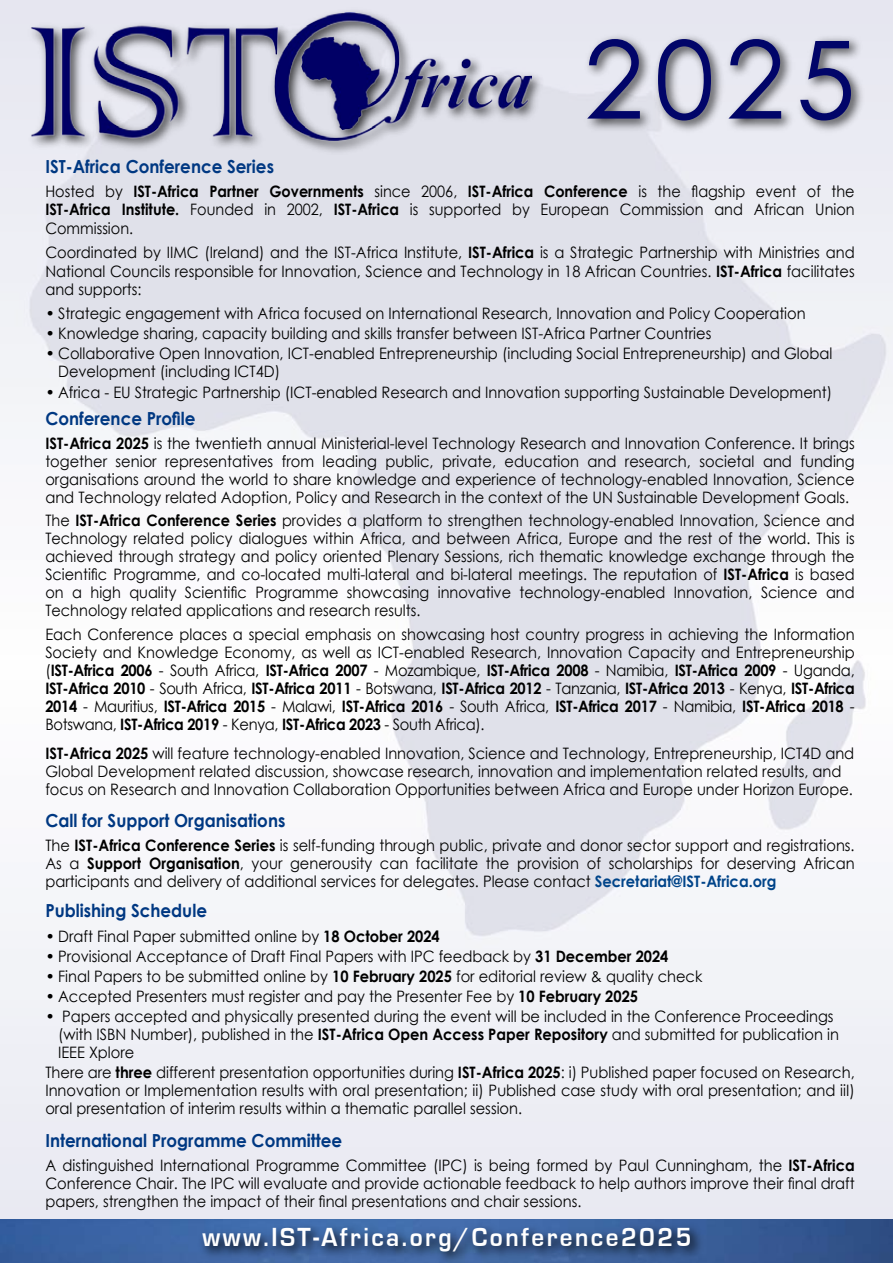
<style>
.page{position:relative;width:893px;height:1263px;background:#fff}
.page>*{position:absolute;margin:0;border:0;box-sizing:border-box;transform-origin:0 0}
.t1{font:108px "Century Gothic";color:#010569}
.t2{font:700 27px "Eurostile";letter-spacing:.1em;color:#fff;scale:.93 1}
.t3{font:700 18px "Century Gothic";color:#003882;scale:.93 1}
.t4{font:15.75px/18px "Century Gothic";color:#000;text-align:justify;scale:.93 1}
.t5{font:15.75px/18px "Century Gothic";color:#000}
.t6{font:15.75px/18px "Century Gothic";color:#000;text-align:justify;scale:.92 1}
.t7{font:700 15.75px "Century Gothic";color:#000}
.s1{font-weight:700}
.s2{font-weight:700;color:#004489}
</style>
<div class="page">
<img style="left:0;top:0;width:893px;height:1220px">
<div style="left:26px;top:7px;width:520px;height:149px;background:#000;opacity:.75"></div>
<img style="left:21px;top:13px;width:511px;height:127px">
<div style="left:582px;top:32px;width:285px;height:104px;background:#000;opacity:.75"></div>
<img style="left:0;top:1220px;width:893px;height:43px">
<svg style="left:197px;top:1221px;width:508px;height:42px;background:#385b91"></svg>
<h1 class="t1" style="left:584px;top:4px;width:273px">2025</h1>
<p class="t3" style="left:45px;top:153px;width:247px">IST-Africa Conference Series</p>
<p class="t6" style="left:45px;top:182px;width:881px">Hosted by <span class="s1">IST-Africa Partner Governments</span> since 2006, <span class="s1">IST-Africa Conference</span> is the flagship event of the <span class="s1">IST-Africa Institute.</span> Founded in 2002, <span class="s1">IST-Africa</span> is supported by European Commission and African Union Commission.</p>
<p class="t4" style="left:45px;top:243px;width:872px;line-height:18.8px">Coordinated by IIMC (Ireland) and the IST-Africa Institute, <span class="s1">IST-Africa</span> is a Strategic Partnership with Ministries and National Councils responsible for Innovation, Science and Technology in 18 African Countries. <span class="s1">IST-Africa</span> facilitates and supports:</p>
<p class="t5" style="left:45px;top:304px;width:762px">• Strategic engagement with Africa focused on International Research, Innovation and Policy Cooperation</p>
<p class="t5" style="left:45px;top:324px;width:667px">• Knowledge sharing, capacity building and skills transfer between IST-Africa Partner Countries</p>
<p class="t5" style="left:58px;top:344px;width:776px;text-indent:-13px">• Collaborative Open Innovation, ICT-enabled Entrepreneurship (including Social Entrepreneurship) and Global<br>Development (including ICT4D)</p>
<p class="t5" style="left:45px;top:383px;width:788px">• Africa - EU Strategic Partnership (ICT-enabled Research and Innovation supporting Sustainable Development)</p>
<p class="t3" style="left:45px;top:405px;width:163px">Conference Profile</p>
<p class="t4" style="left:45px;top:434px;width:872px"><span class="s1">IST-Africa 2025</span> is the twentieth annual Ministerial-level Technology Research and Innovation Conference. It brings together senior representatives from leading public, private, education and research, societal and funding organisations around the world to share knowledge and experience of technology-enabled Innovation, Science and Technology related Adoption, Policy and Research in the context of the UN Sustainable Development Goals.</p>
<p class="t6" style="left:45px;top:511px;width:881px">The <span class="s1">IST-Africa Conference Series</span> provides a platform to strengthen technology-enabled Innovation, Science and Technology related policy dialogues within Africa, and between Africa, Europe and the rest of the world. This is achieved through strategy and policy oriented Plenary Sessions, rich thematic knowledge exchange through the Scientific Programme, and co-located multi-lateral and bi-lateral meetings. The reputation of <span class="s1">IST-Africa</span> is based on a high quality Scientific Programme showcasing innovative technology-enabled Innovation, Science and Technology related applications and research results.</p>
<p class="t4" style="left:45px;top:625px;width:872px">Each Conference places a special emphasis on showcasing host country progress in achieving the Information Society and Knowledge Economy, as well as ICT-enabled Research, Innovation Capacity and Entrepreneurship (<span class="s1">IST-Africa 2006</span> - South Africa, <span class="s1">IST-Africa 2007</span> - Mozambique, <span class="s1">IST-Africa 2008</span> - Namibia, <span class="s1">IST-Africa 2009</span> - Uganda, <span class="s1">IST-Africa 2010</span> - South Africa, <span class="s1">IST-Africa 2011</span> - Botswana, <span class="s1">IST-Africa 2012</span> - Tanzania, <span class="s1">IST-Africa 2013</span> - Kenya, <span class="s1">IST-Africa 2014</span> - Mauritius, <span class="s1">IST-Africa 2015</span> - Malawi, <span class="s1">IST-Africa 2016</span> - South Africa, <span class="s1">IST-Africa 2017</span> - Namibia, <span class="s1">IST-Africa 2018</span> - Botswana, <span class="s1">IST-Africa 2019</span> - Kenya, <span class="s1">IST-Africa 2023</span> - South Africa).</p>
<p class="t4" style="left:45px;top:744px;width:871px;text-align:left"><span class="s1">IST-Africa 2025</span> will feature technology-enabled Innovation, Science and Technology, Entrepreneurship, ICT4D and<br>Global Development related discussion, showcase research, innovation and implementation related results, and focus on Research and Innovation Collaboration Opportunities between Africa and Europe under Horizon Europe.</p>
<p class="t3" style="left:45px;top:806px;width:260px">Call for Support Organisations</p>
<p class="t4" style="left:45px;top:836px;width:872px">The <span class="s1">IST-Africa Conference Series</span> is self-funding through public, private and donor sector support and registrations.<br>As a <span class="s1">Support Organisation</span>, your generousity can facilitate the provision of scholarships for deserving African participants and delivery of additional services for delegates. Please contact <span class="s2">Secretariat@IST-Africa.org</span></p>
<p class="t3" style="left:45px;top:897px;width:175px">Publishing Schedule</p>
<p class="t5" style="left:45px;top:927px;width:396px">• Draft Final Paper submitted online by <span class="s1">18 October 2024</span></p>
<p class="t5" style="left:45px;top:947px;width:625px">• Provisional Acceptance of Draft Final Papers with IPC feedback by <span class="s1">31 December 2024</span></p>
<p class="t5" style="left:45px;top:967px;width:659px">• Final Papers to be submitted online by <span class="s1">10 February 2025</span> for editorial review &amp; quality check</p>
<p class="t5" style="left:62px;top:986px;width:773px;line-height:20.1px;text-indent:-17px">• Accepted Presenters must register and pay the Presenter Fee by <span class="s1">10 February 2025<br></span>Papers accepted and physically presented during the event will be included in the Conference Proceedings</p>
<p class="t4" style="left:58px;top:1025px;width:841px">(with ISBN Number), published in the <span class="s1">IST-Africa Open Access Paper Repository</span> and submitted for publication in<br>IEEE Xplore</p>
<p class="t4" style="left:45px;top:1063px;width:872px">There are <span class="s1">three</span> different presentation opportunities during <span class="s1">IST-Africa 2025</span>: i) Published paper focused on Research, Innovation or Implementation results with oral presentation; ii) Published case study with oral presentation; and iiI) oral presentation of interim results within a thematic parallel session.</p>
<p class="t3" style="left:45px;top:1126px;width:321px">International Programme Committee</p>
<p class="t4" style="left:45px;top:1156px;width:872px">A distinguished International Programme Committee (IPC) is being formed by Paul Cunningham, the <span class="s1">IST-Africa </span>Conference Chair. The IPC will evaluate and provide actionable feedback to help authors improve their final draft papers, strengthen the impact of their final presentations and chair sessions.</p>
<p class="t7" style="left:45px;top:1004px;width:11px">•</p>
<h2 class="t2" style="left:203px;top:1222px;width:527px">www.IST-Africa.org/Conference2025</h2>
</div>
